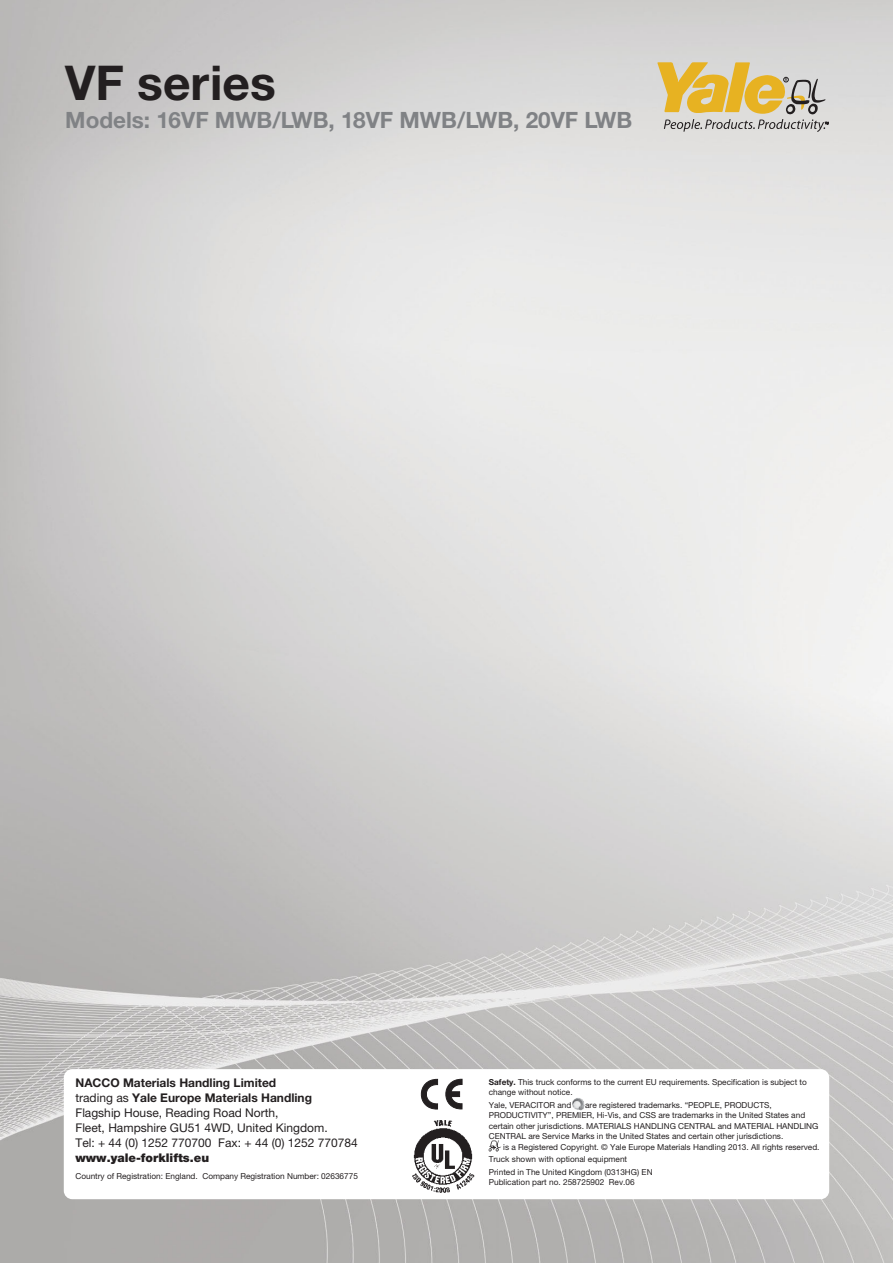
<style>
.page{position:relative;width:893px;height:1263px;background:#fff}
.page>*{position:absolute;margin:0;border:0;box-sizing:border-box;transform-origin:0 0}
.t1{font:700 48px "Helvetica Neue CE";color:#231f20}
.t2{font:700 22.5px "Helvetica Neue CE";color:#808285}
.t3{font:12px/15px "Helvetica Neue CE";color:#231f20}
.t4{font:900 12px "Helvetica Neue CE";color:#231f20}
.t5{font:8.25px/10.5px "Helvetica Neue CE";color:#231f20}
.s1{font-weight:700}
</style>
<div class="page">
<img style="left:0;top:0;width:893px;height:1263px">
<div style="left:64px;top:1069px;width:765px;height:130px;background:#fff;border-radius:9px"></div>
<svg style="left:657px;top:62px;width:171px;height:70px;background:#d3c08e"></svg>
<img style="left:412px;top:1120px;width:63px;height:73px">
<svg style="left:420px;top:1079px;width:42px;height:31px"></svg>
<svg style="left:572px;top:1098px;width:12px;height:12px"></svg>
<svg style="left:489px;top:1140px;width:12px;height:11px"></svg>
<h1 class="t1" style="left:65px;top:65px;width:212px">VF series</h1>
<h2 class="t2" style="left:65px;top:112px;width:569px">Models: 16VF MWB/LWB, 18VF MWB/LWB, 20VF LWB</h2>
<h3 class="t3" style="left:75px;top:1077px;width:284px"><span class="s1">NACCO Materials Handling Limited<br></span>trading as <span class="s1">Yale Europe Materials Handling </span>Flagship House, Reading Road North,<br>Fleet, Hampshire GU51 4WD, United Kingdom.<br>Tel: + 44 (0) 1252 770700 Fax: + 44 (0) 1252 770784</h3>
<h3 class="t4" style="left:75px;top:1150px;width:135px">www.yale-forklifts.eu</h3>
<p class="t5" style="left:75px;top:1172px;width:284px">Country of Registration: England. Company Registration Number: 02636775</p>
<p class="t5" style="left:489px;top:1077px;width:320px"><span class="s1">Safety.</span> This truck conforms to the current EU requirements. Specification is subject to change without notice.</p>
<p class="t5" style="left:489px;top:1100px;width:84px">Yale, VERACITOR and</p>
<p class="t5" style="left:489px;top:1100px;width:331px;text-indent:96px">are registered trademarks. “PEOPLE, PRODUCTS, PRODUCTIVITY”, PREMIER, Hi-Vis, and CSS are trademarks in the United States and certain other jurisdictions. MATERIALS HANDLING CENTRAL and MATERIAL HANDLING CENTRAL are Service Marks in the United States and certain other jurisdictions.</p>
<p class="t5" style="left:489px;top:1141px;width:332px;line-height:12.6px;text-indent:14px">is a Registered Copyright. © Yale Europe Materials Handling 2013. All rights reserved.<br>Truck shown with optional equipment<br>Printed in The United Kingdom (0313HG) EN</p>
<p class="t5" style="left:489px;top:1178px;width:147px">Publication part no. 258725902 Rev.06</p>
</div>
